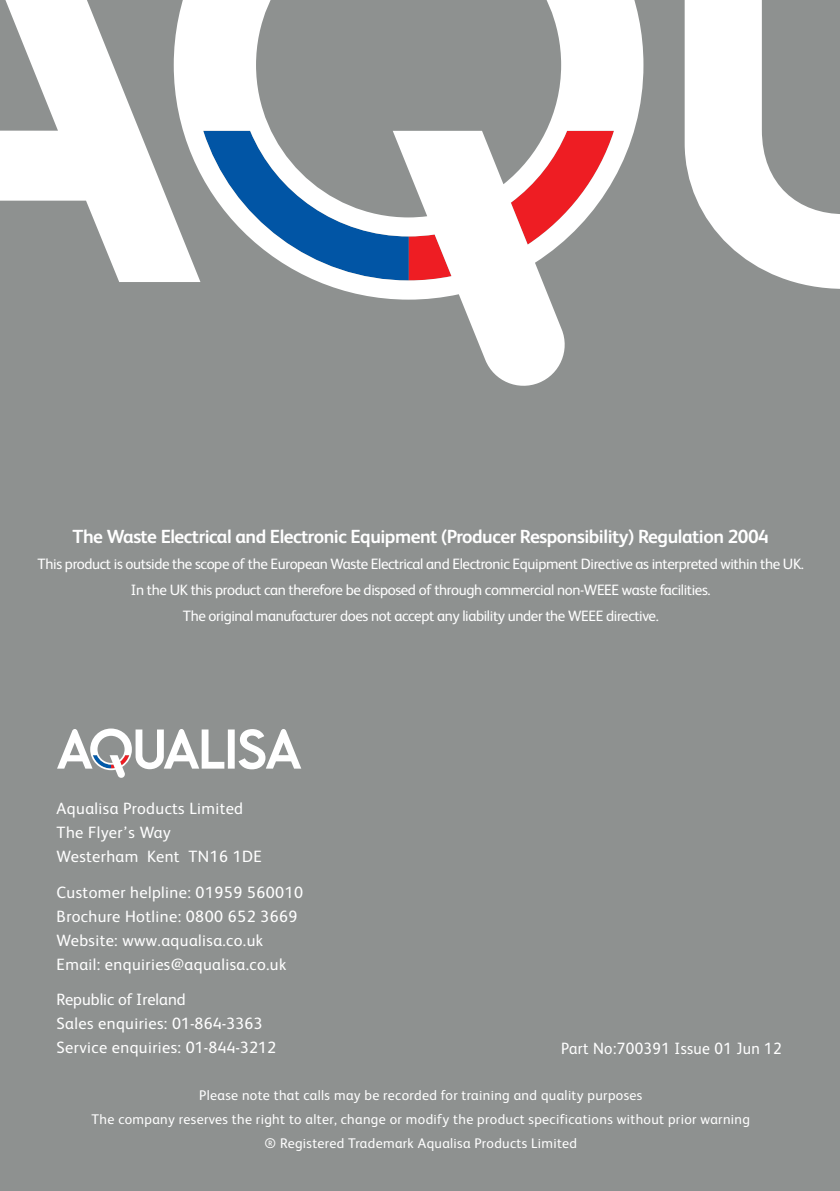
<style>
.page{position:relative;width:840px;height:1191px;background:#fff}
.page>*{position:absolute;margin:0;border:0;box-sizing:border-box;transform-origin:0 0}
.t1{font:700 19px "FS Albert";letter-spacing:-.025em;color:#fff}
.t2{font:16.4px/24px "FS Albert";letter-spacing:.025em;color:#fff}
.t3{font:16.4px "FS Albert";letter-spacing:.025em;color:#fff;scale:.95 1}
.t4{font:15px/26px "FS Albert";letter-spacing:-.025em;color:#fff;text-align:center}
.t5{font:14px/24px "FS Albert";letter-spacing:.025em;color:#fff;text-align:center}
</style>
<div class="page">
<div style="left:0;top:0;width:839px;height:1191px;background:#8e9190"></div>
<svg style="left:57px;top:728px;width:244px;height:50px"></svg>
<svg style="left:0;top:0;width:839px;height:386px"></svg>
<p class="t1" style="left:73px;top:530px;width:697px">The Waste Electrical and Electronic Equipment (Producer Responsibility) Regulation 2004</p>
<p class="t4" style="left:38px;top:552px;width:767px">This product is outside the scope of the European Waste Electrical and Electronic Equipment Directive as interpreted within the UK.<br>In the UK this product can therefore be disposed of through commercial non-WEEE waste facilities.<br>The original manufacturer does not accept any liability under the WEEE directive.</p>
<p class="t2" style="left:57px;top:797px;width:207px">Aqualisa Products Limited<br>The Flyer’s Way<br>Westerham Kent TN16 1DE</p>
<p class="t2" style="left:57px;top:881px;width:248px">Customer helpline: 01959 560010<br>Brochure Hotline: 0800 652 3669<br>Website: www.aqualisa.co.uk<br>Email: enquiries@aqualisa.co.uk</p>
<p class="t2" style="left:57px;top:989px;width:221px">Republic of Ireland<br>Sales enquiries: 01-864-3363<br>Service enquiries: 01-844-3212</p>
<p class="t3" style="left:561px;top:1043px;width:233px">Part No:700391 Issue 01 Jun 12</p>
<p class="t5" style="left:91px;top:1084px;width:659px">Please note that calls may be recorded for training and quality purposes<br>The company reserves the right to alter, change or modify the product specifications without prior warning ® Registered Trademark Aqualisa Products Limited</p>
</div>
